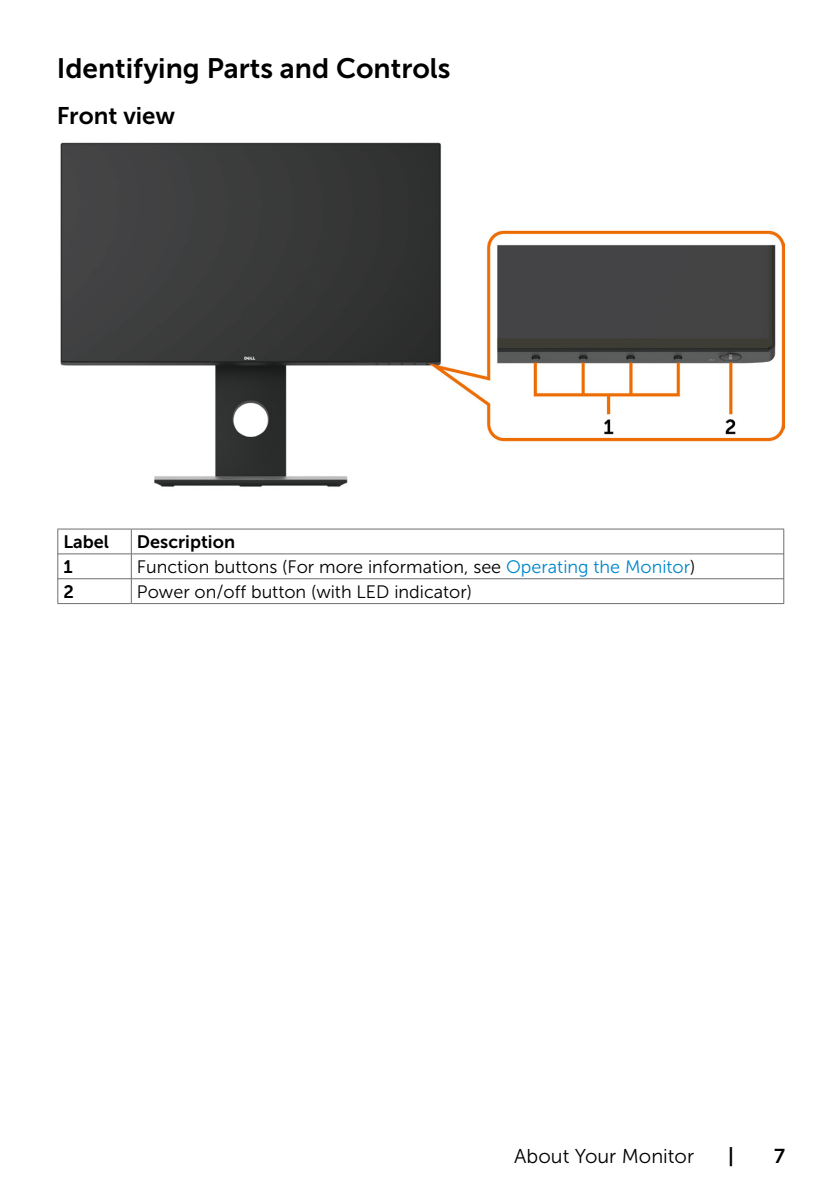
<style>
.page{position:relative;width:840px;height:1191px;background:#fff}
.page>*{position:absolute;margin:0;border:0;box-sizing:border-box;transform-origin:0 0}
.Head2{font:28px "Museo Sans For Dell 700";color:#000}
.Head4{font:24px "Museo Sans For Dell 700";color:#000}
.Page_No{font:20px "Museo Sans For Dell 300";color:#000}
.Page_No-2{font:20px "Museo Sans For Dell 700";color:#000}
.Callout{font:18px "Museo Sans For Dell 300";color:#000}
.Callout_Head{font:18px "Museo Sans For Dell 700";color:#000}
.Callout-2{font:18px "Museo Sans For Dell 700";color:#000}
.s1{color:#0087cb}
</style>
<div class="page">
<img style="left:60px;top:142px;width:724px;height:345px">
<hr style="left:57px;top:529px;width:74px;height:1px;background:#6d6e71">
<hr style="left:131px;top:529px;width:652px;height:1px;background:#6d6e71">
<hr style="left:57px;top:553px;width:75px;height:1px;background:#6d6e71">
<hr style="left:131px;top:553px;width:652px;height:1px;background:#6d6e71">
<hr style="left:57px;top:578px;width:75px;height:1px;background:#6d6e71">
<svg style="left:57px;top:529px;width:1px;height:74px"></svg>
<hr style="left:131px;top:578px;width:652px;height:1px;background:#6d6e71">
<svg style="left:131px;top:529px;width:1px;height:74px"></svg>
<svg style="left:783px;top:529px;width:1px;height:74px"></svg>
<hr style="left:57px;top:603px;width:74px;height:1px;background:#6d6e71">
<hr style="left:131px;top:603px;width:652px;height:1px;background:#6d6e71">
<p class="Head2" style="left:57px;top:52px;width:395px">Identifying Parts and Controls</p>
<p class="Head4" style="left:57px;top:103px;width:120px">Front view</p>
<p class="Callout_Head" style="left:63px;top:532px;width:47px">Label</p>
<p class="Callout_Head" style="left:137px;top:532px;width:99px">Description</p>
<p class="Callout-2" style="left:63px;top:557px;width:11px">1</p>
<p class="Callout" style="left:137px;top:557px;width:559px">Function buttons (For more information, see <span class="s1">Operating the Monitor</span>)</p>
<p class="Callout-2" style="left:63px;top:581px;width:12px">2</p>
<p class="Callout" style="left:137px;top:582px;width:336px">Power on/off button (with LED indicator)</p>
<p class="Page_No" style="left:514px;top:1145px;width:181px">About Your Monitor</p>
<p class="Page_No-2" style="left:727px;top:1144px;width:7px">|</p>
<p class="Page_No-2" style="left:773px;top:1144px;width:12px">7</p>
</div>
